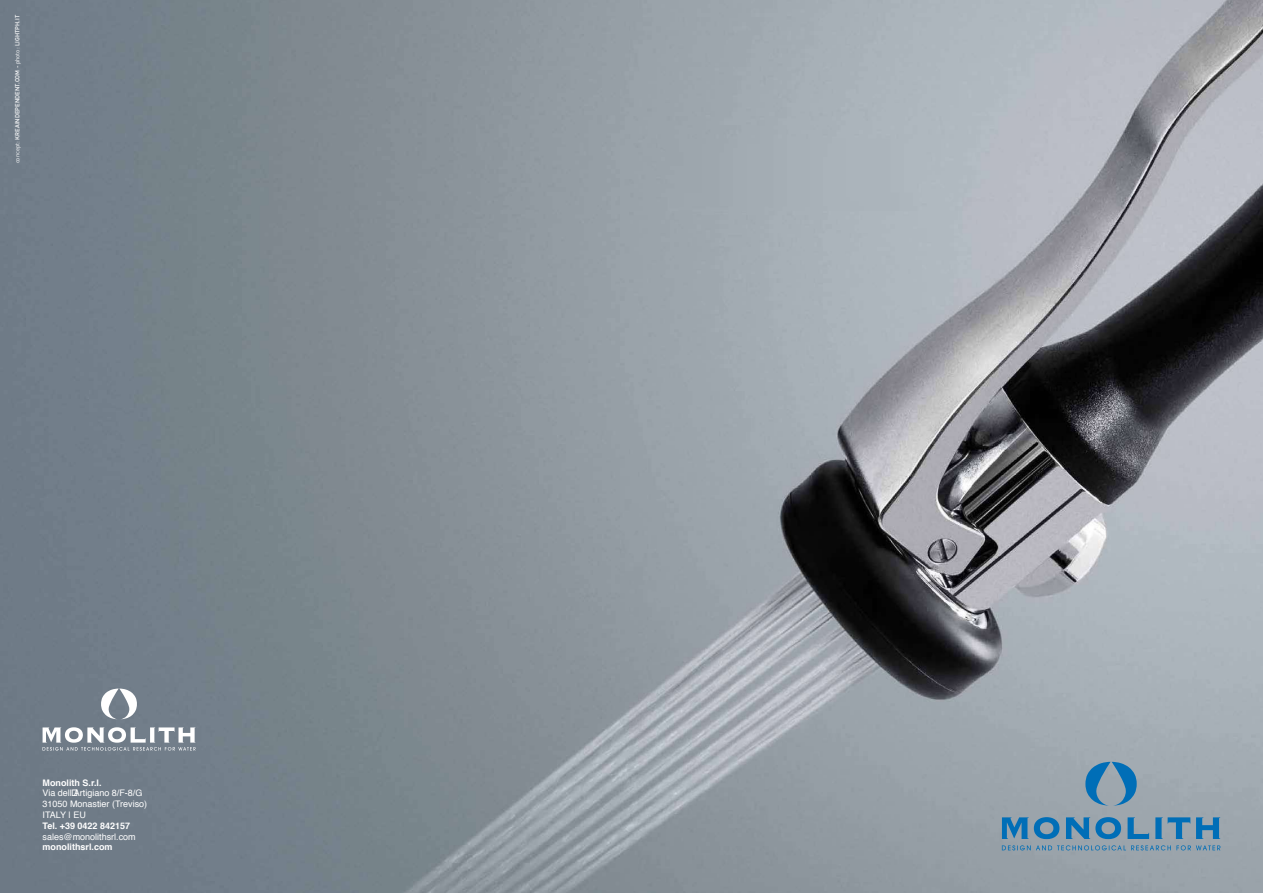
<style>
.page{position:relative;width:1263px;height:893px;background:#fff}
.page>*{position:absolute;margin:0;border:0;box-sizing:border-box;transform-origin:0 0}
.t1{font:9px/10.8px "Helvetica";color:#fff}
.t2{font:700 9px "Helvetica";color:#fff}
.t3{font:500 6px "DIN Pro";color:#fff}
.s1{font-weight:400}
</style>
<div class="page">
<img style="left:0;top:0;width:621px;height:893px">
<svg style="left:101px;top:688px;width:36px;height:31px"></svg>
<svg style="left:43px;top:727px;width:153px;height:24px"></svg>
<img style="left:621px;top:0;width:642px;height:893px">
<svg style="left:1002px;top:817px;width:218px;height:22px;background:#528ab0"></svg>
<svg style="left:1085px;top:762px;width:52px;height:44px;background:#5b8fb1"></svg>
<svg style="left:1002px;top:845px;width:218px;height:5px"></svg>
<p class="t3" style="left:13px;top:163px;width:150px;rotate:-90deg"><span class="s1">concept:</span> KREAINDEPENDENT.COM - <span class="s1">photo:</span> LIGHTPH.IT</p>
<p class="t2" style="left:43px;top:775px;width:61px">Monolith S.r.l.</p>
<p class="t1" style="left:43px;top:788px;width:106px">Via dell’Artigiano 8/F-8/G<br>31050 Monastier (Treviso)<br>ITALY | EU</p>
<p class="t2" style="left:43px;top:818px;width:89px">Tel. +39 0422 842157</p>
<p class="t1" style="left:43px;top:831px;width:95px">sales@monolithsrl.com</p>
<p class="t2" style="left:43px;top:840px;width:72px">monolithsrl.com</p>
</div>
